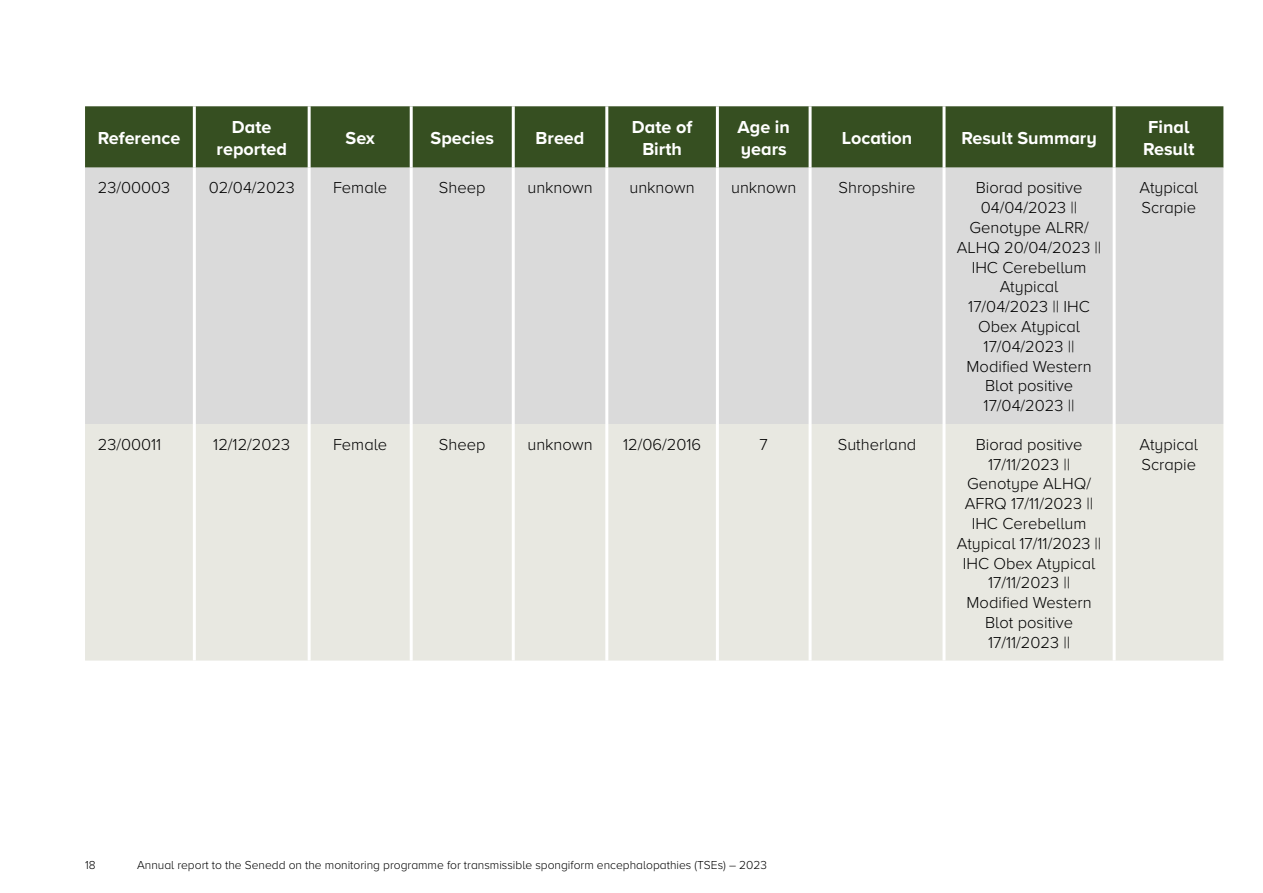
<style>
.page{position:relative;width:1263px;height:893px;background:#fff}
.page>*{position:absolute;margin:0;border:0;box-sizing:border-box;transform-origin:0 0}
.Table_Heading_Centred{font:700 18px/21.6px "Proxima Nova";color:#fff;text-align:center}
.Body{font:700 18px "Proxima Nova";color:#fff}
.Table_Text_Centred_11pt{font:300 16.5px/19.8px "Proxima Nova";color:#000;text-align:center}
.Table_Text_Left_11pt{font:300 16.5px "Proxima Nova";color:#000}
.t1{font:300 12px "Proxima Nova";color:#000}
</style>
<div class="page">
<div style="left:85px;top:106px;width:1138px;height:62px;background:#364f21"></div>
<div style="left:85px;top:168px;width:1138px;height:256px;background:#dadada"></div>
<div style="left:85px;top:424px;width:1138px;height:237px;background:#e8e8e1"></div>
<hr style="left:942px;top:106px;width:3px;height:62px;background:#fff">
<hr style="left:1113px;top:106px;width:3px;height:62px;background:#fff">
<hr style="left:942px;top:168px;width:3px;height:256px;background:#fff">
<hr style="left:1113px;top:168px;width:3px;height:256px;background:#fff">
<hr style="left:942px;top:424px;width:3px;height:237px;background:#fff">
<hr style="left:1113px;top:424px;width:3px;height:237px;background:#fff">
<hr style="left:193px;top:106px;width:3px;height:62px;background:#fff">
<hr style="left:308px;top:106px;width:3px;height:62px;background:#fff">
<hr style="left:410px;top:106px;width:3px;height:62px;background:#fff">
<hr style="left:512px;top:106px;width:3px;height:62px;background:#fff">
<hr style="left:605px;top:106px;width:3px;height:62px;background:#fff">
<hr style="left:716px;top:106px;width:3px;height:62px;background:#fff">
<svg style="left:808px;top:106px;width:4px;height:62px"></svg>
<hr style="left:193px;top:168px;width:3px;height:256px;background:#fff">
<hr style="left:308px;top:168px;width:3px;height:256px;background:#fff">
<hr style="left:410px;top:168px;width:3px;height:256px;background:#fff">
<hr style="left:512px;top:168px;width:3px;height:256px;background:#fff">
<hr style="left:605px;top:168px;width:3px;height:256px;background:#fff">
<hr style="left:716px;top:168px;width:3px;height:256px;background:#fff">
<svg style="left:808px;top:168px;width:4px;height:256px"></svg>
<hr style="left:193px;top:424px;width:3px;height:237px;background:#fff">
<hr style="left:308px;top:424px;width:3px;height:237px;background:#fff">
<hr style="left:410px;top:424px;width:3px;height:237px;background:#fff">
<hr style="left:512px;top:424px;width:3px;height:237px;background:#fff">
<hr style="left:605px;top:424px;width:3px;height:237px;background:#fff">
<hr style="left:716px;top:424px;width:3px;height:237px;background:#fff">
<hr style="left:808px;top:424px;width:4px;height:237px;background:#f7f7f5">
<p class="Body" style="left:98px;top:125px;width:84px">Reference</p>
<p class="Table_Heading_Centred" style="left:217px;top:116px;width:72px">Date reported</p>
<p class="Table_Heading_Centred" style="left:346px;top:127px;width:31px">Sex</p>
<p class="Table_Heading_Centred" style="left:431px;top:127px;width:65px">Species</p>
<p class="Table_Heading_Centred" style="left:536px;top:127px;width:50px">Breed</p>
<p class="Table_Heading_Centred" style="left:632px;top:116px;width:62px">Date of<br>Birth</p>
<p class="Table_Heading_Centred" style="left:737px;top:116px;width:54px;text-align:left">Age in years</p>
<p class="Table_Heading_Centred" style="left:842px;top:127px;width:72px">Location</p>
<p class="Table_Heading_Centred" style="left:961px;top:127px;width:137px">Result Summary</p>
<p class="Table_Heading_Centred" style="left:1143px;top:116px;width:53px;text-align:left">Final<br>Result</p>
<p class="Table_Text_Left_11pt" style="left:98px;top:176px;width:74px">23/00003</p>
<p class="Table_Text_Centred_11pt" style="left:209px;top:177px;width:88px">02/04/2023</p>
<p class="Table_Text_Centred_11pt" style="left:333px;top:177px;width:56px">Female</p>
<p class="Table_Text_Centred_11pt" style="left:439px;top:177px;width:48px">Sheep</p>
<p class="Table_Text_Centred_11pt" style="left:527px;top:177px;width:67px">unknown</p>
<p class="Table_Text_Centred_11pt" style="left:629px;top:177px;width:67px">unknown</p>
<p class="Table_Text_Centred_11pt" style="left:731px;top:177px;width:67px">unknown</p>
<p class="Table_Text_Centred_11pt" style="left:838px;top:177px;width:79px">Shropshire</p>
<p class="Table_Text_Centred_11pt" style="left:957px;top:177px;width:146px">Biorad positive<br>04/04/2023 ||<br>Genotype ALRR/<br>ALHQ 20/04/2023 ||<br>IHC Cerebellum<br>Atypical<br>17/04/2023 || IHC<br>Obex Atypical<br>17/04/2023 ||<br>Modified Western<br>Blot positive<br>17/04/2023 ||</p>
<p class="Table_Text_Centred_11pt" style="left:1139px;top:177px;width:60px;text-align:left">Atypical<br>Scrapie</p>
<p class="Table_Text_Left_11pt" style="left:98px;top:432px;width:65px">23/00011</p>
<p class="Table_Text_Centred_11pt" style="left:213px;top:433px;width:78px">12/12/2023</p>
<p class="Table_Text_Centred_11pt" style="left:333px;top:433px;width:56px">Female</p>
<p class="Table_Text_Centred_11pt" style="left:439px;top:433px;width:48px">Sheep</p>
<p class="Table_Text_Centred_11pt" style="left:527px;top:433px;width:67px">unknown</p>
<p class="Table_Text_Centred_11pt" style="left:623px;top:433px;width:80px">12/06/2016</p>
<p class="Table_Text_Centred_11pt" style="left:760px;top:433px;width:10px">7</p>
<p class="Table_Text_Centred_11pt" style="left:838px;top:433px;width:80px">Sutherland</p>
<p class="Table_Text_Centred_11pt" style="left:957px;top:433px;width:146px">Biorad positive<br>17/11/2023 ||<br>Genotype ALHQ/<br>AFRQ 17/11/2023 ||<br>IHC Cerebellum<br>Atypical 17/11/2023 ||<br>IHC Obex Atypical<br>17/11/2023 ||<br>Modified Western<br>Blot positive<br>17/11/2023 ||</p>
<p class="Table_Text_Centred_11pt" style="left:1139px;top:433px;width:60px;text-align:left">Atypical<br>Scrapie</p>
<p class="t1" style="left:85px;top:856px;width:12px">18</p>
<p class="t1" style="left:137px;top:856px;width:631px">Annual report to the Senedd on the monitoring programme for transmissible spongiform encephalopathies (TSEs) – 2023</p>
</div>
